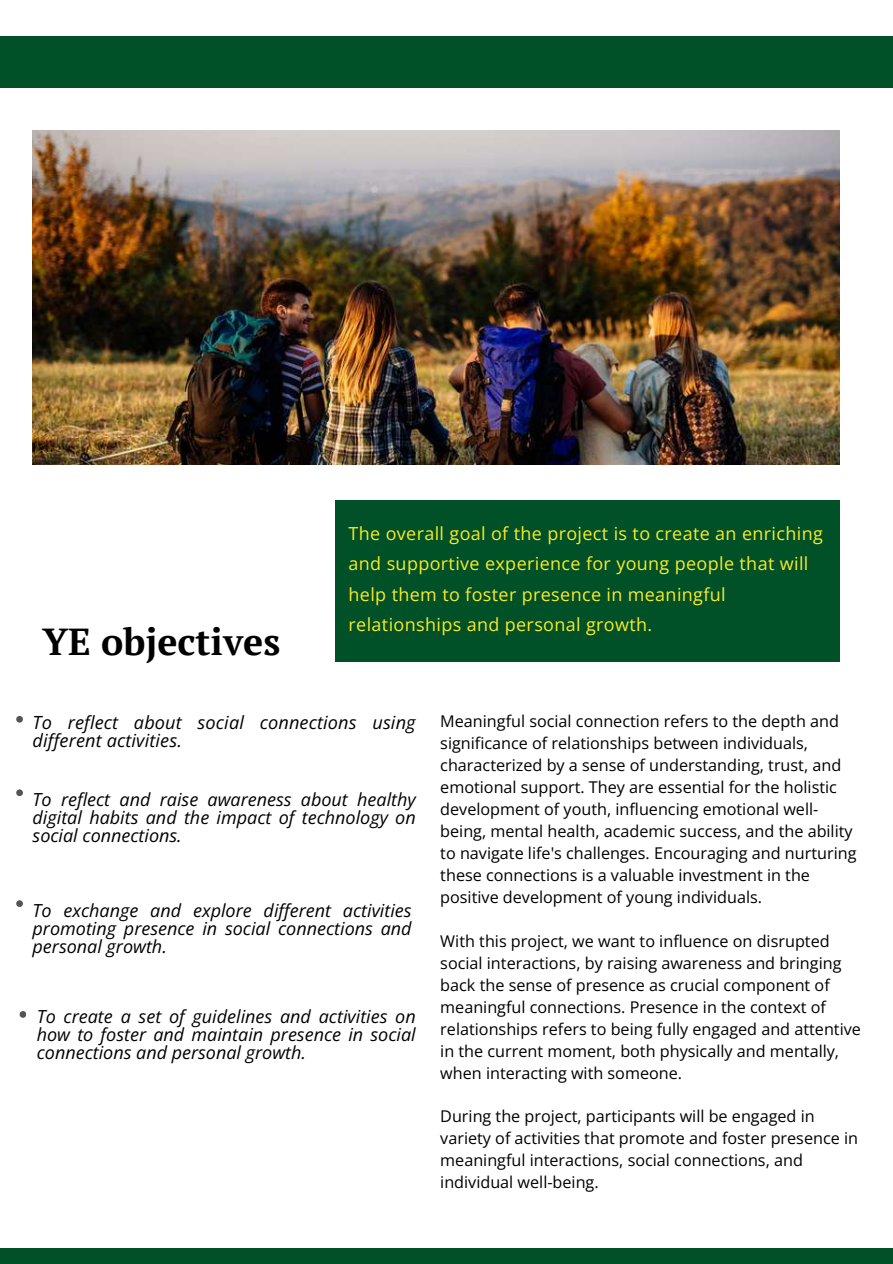
<style>
.page{position:relative;width:893px;height:1264px;background:#fff}
.page>*{position:absolute;margin:0;border:0;box-sizing:border-box;transform-origin:0 0}
.t1{font:700 37.5px "PT Serif";color:#000}
.t2{font:italic 18.15px/18.1px "Open Sans";letter-spacing:.01em;color:#000}
.t3{font:italic 18px/18px "Open Sans";color:#000;text-align:justify}
.t4{font:18px/30.3px "Open Sans";letter-spacing:.02em;color:#faeb28}
.t5{font:16.2px/21.9px "Open Sans";color:#000}
</style>
<div class="page">
<div style="left:0;top:37px;width:892px;height:51px;background:#005028"></div>
<div style="left:0;top:1248px;width:892px;height:15px;background:#005028"></div>
<svg style="left:16px;top:716px;width:7px;height:6px"></svg>
<svg style="left:16px;top:789px;width:7px;height:7px"></svg>
<svg style="left:16px;top:900px;width:7px;height:7px"></svg>
<svg style="left:20px;top:1011px;width:6px;height:6px"></svg>
<div style="left:335px;top:500px;width:505px;height:161px;background:#005028"></div>
<img style="left:33px;top:130px;width:806px;height:334px">
<h1 class="t1" style="left:42px;top:616px;width:240px">YE objectives</h1>
<p class="t4" style="left:348px;top:517px;width:475px">The overall goal of the project is to create an enriching and supportive experience for young people that will help them to foster presence in meaningful relationships and personal growth.</p>
<p class="t2" style="left:33px;top:712px;width:384px">To reflect about social connections using different activities.</p>
<p class="t3" style="left:33px;top:790px;width:384px">To reflect and raise awareness about healthy digital habits and the impact of technology on social connections.</p>
<p class="t3" style="left:33px;top:901px;width:380px">To exchange and explore different activities promoting presence in social connections and personal growth.</p>
<p class="t3" style="left:37px;top:1006px;width:380px">To create a set of guidelines and activities on how to foster and maintain presence in social connections and personal growth.</p>
<p class="t5" style="left:440px;top:709px;width:417px">Meaningful social connection refers to the depth and significance of relationships between individuals, characterized by a sense of understanding, trust, and emotional support. They are essential for the holistic development of youth, influencing emotional well&shy;being, mental health, academic success, and the ability to navigate life's challenges. Encouraging and nurturing these connections is a valuable investment in the positive development of young individuals.</p>
<p class="t5" style="left:440px;top:929px;width:422px">With this project, we want to influence on disrupted social interactions, by raising awareness and bringing back the sense of presence as crucial component of meaningful connections. Presence in the context of relationships refers to being fully engaged and attentive in the current moment, both physically and mentally, when interacting with someone.</p>
<p class="t5" style="left:440px;top:1105px;width:419px">During the project, participants will be engaged in variety of activities that promote and foster presence in meaningful interactions, social connections, and individual well-being.</p>
</div>
